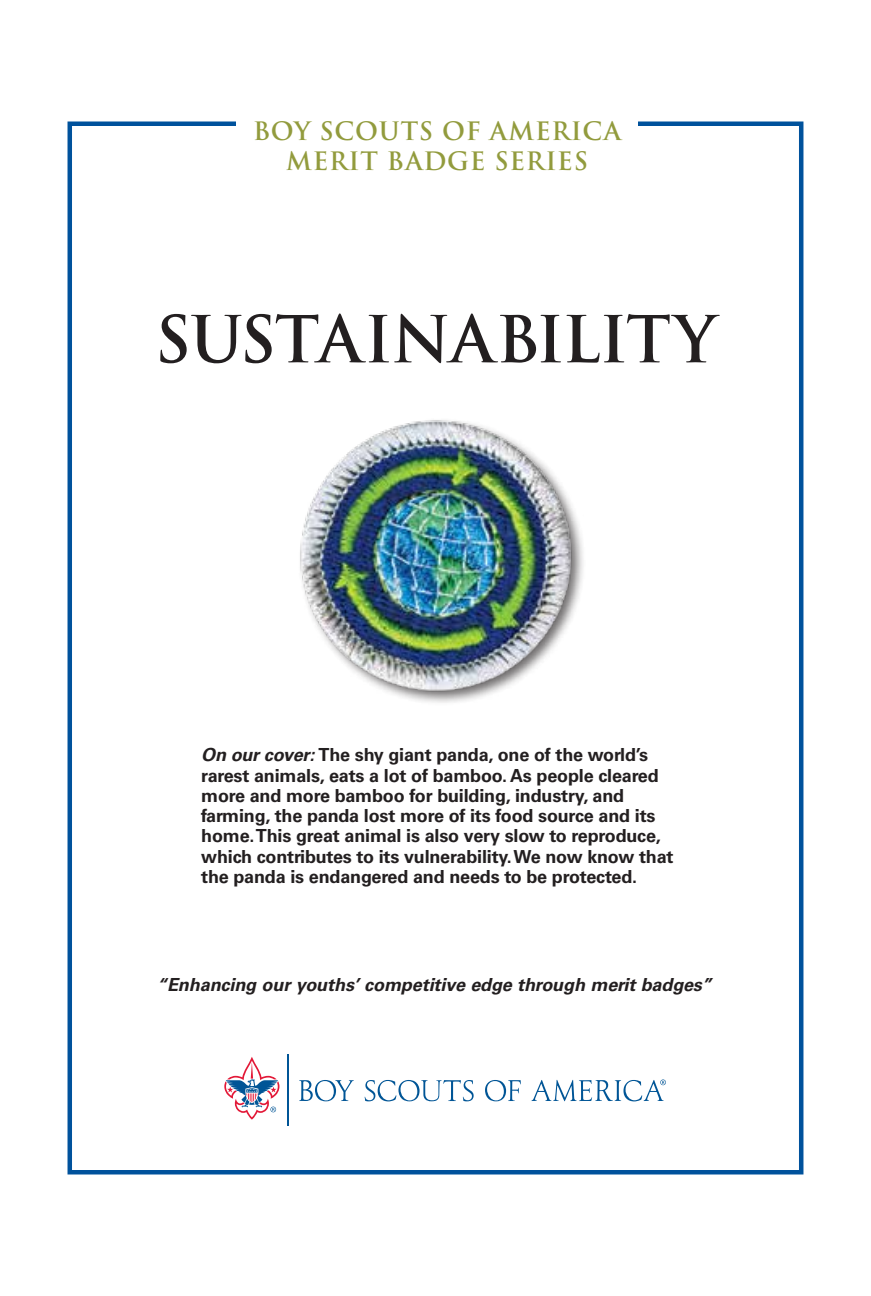
<style>
.page{position:relative;width:871px;height:1296px;background:#fff}
.page>*{position:absolute;margin:0;border:0;box-sizing:border-box;transform-origin:0 0}
.t1{font:700 63px "Trajan Pro";letter-spacing:-.02em;color:#231f20}
.t2{font:700 24.75px/29.2px "Trajan Pro";letter-spacing:.03em;color:#929b3d;text-align:center}
.t3{font:700 18px/20.2px "Univers";letter-spacing:-.01em;color:#231f20}
.t4{font:italic 700 18px "Univers";letter-spacing:-.005em;color:#231f20}
.s1{font-style:italic}
</style>
<div class="page">
<div style="left:68px;top:122px;width:735px;height:1052px;border:4px solid #00529c"></div>
<div style="left:236px;top:107px;width:402px;height:77px;background:#fff"></div>
<div style="left:298px;top:418px;width:288px;height:288px;background:#231f20;opacity:.65"></div>
<img style="left:299px;top:418px;width:276px;height:276px">
<svg style="left:299px;top:1080px;width:55px;height:21px"></svg>
<svg style="left:365px;top:1080px;width:108px;height:21px"></svg>
<svg style="left:485px;top:1080px;width:36px;height:21px"></svg>
<svg style="left:531px;top:1079px;width:135px;height:22px"></svg>
<svg style="left:224px;top:1057px;width:55px;height:63px"></svg>
<hr style="left:287px;top:1054px;width:1px;height:71px;background:#005596">
<h2 class="t2" style="left:253px;top:117px;width:369px">BOY SCOUTS OF AMERICA<br>MERIT BADGE SERIES</h2>
<h1 class="t1" style="left:155px;top:300px;width:563px">SUSTAINABILITY</h1>
<p class="t3" style="left:201px;top:745px;width:474px"><span class="s1">On our cover:</span> The shy giant panda, one of the world’s rarest animals, eats a lot of bamboo. As people cleared more and more bamboo for building, industry, and farming, the panda lost more of its food source and its home. This great animal is also very slow to reproduce, which contributes to its vulnerability. We now know that the panda is endangered and needs to be protected.</p>
<p class="t4" style="left:157px;top:974px;width:556px">“Enhancing our youths’ competitive edge through merit badges”</p>
</div>
